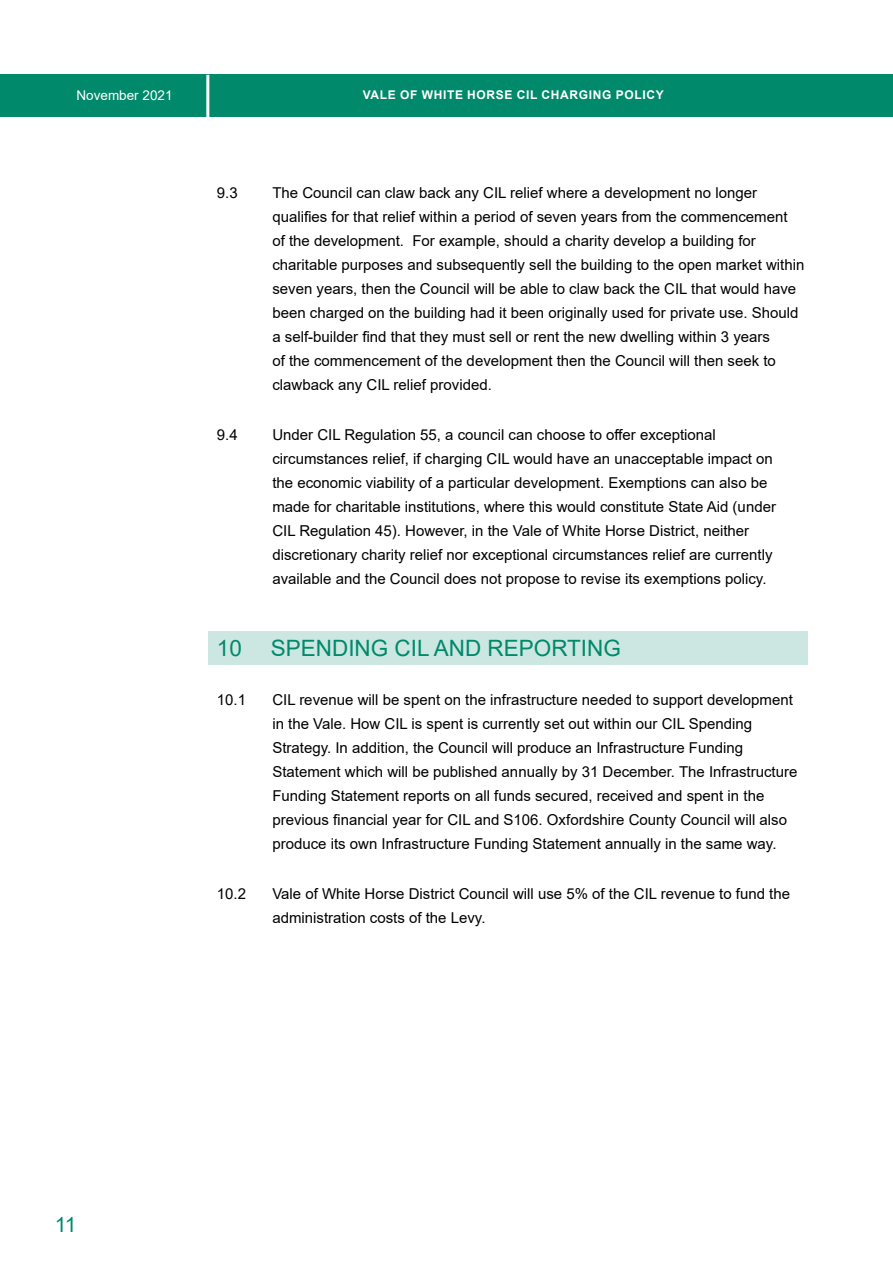
<style>
.page{position:relative;width:893px;height:1263px;background:#fff}
.page>*{position:absolute;margin:0;border:0;box-sizing:border-box;transform-origin:0 0}
.t1{font:22.5px "Arial";color:#00896b}
.t2{font:21px "Arial";color:#00896b}
.t3{font:15px/24px "Arial";color:#000}
.t4{font:13.5px "Arial";color:#fff}
.t5{font:700 12px "Arial";letter-spacing:.055em;color:#fff}
</style>
<div class="page">
<div style="left:0;top:75px;width:893px;height:42px;background:#00896b"></div>
<hr style="left:206px;top:75px;width:3px;height:53px;background:#fff">
<div style="left:208px;top:631px;width:600px;height:34px;background:#cce7e1"></div>
<p class="t4" style="left:77px;top:86px;width:98px">November 2021</p>
<p class="t5" style="left:363px;top:86px;width:302px">VALE OF WHITE HORSE CIL CHARGING POLICY</p>
<p class="t3" style="left:217px;top:181px;width:22px">9.3</p>
<p class="t3" style="left:272px;top:181px;width:533px">The Council can claw back any CIL relief where a development no longer qualifies for that relief within a period of seven years from the commencement<br>of the development. For example, should a charity develop a building for charitable purposes and subsequently sell the building to the open market within seven years, then the Council will be able to claw back the CIL that would have been charged on the building had it been originally used for private use. Should a self-builder find that they must sell or rent the new dwelling within 3 years<br>of the commencement of the development then the Council will then seek to clawback any CIL relief provided.</p>
<p class="t3" style="left:217px;top:422px;width:22px">9.4</p>
<p class="t3" style="left:272px;top:422px;width:505px">Under CIL Regulation 55, a council can choose to offer exceptional circumstances relief, if charging CIL would have an unacceptable impact on the economic viability of a particular development. Exemptions can also be made for charitable institutions, where this would constitute State Aid (under CIL Regulation 45). However, in the Vale of White Horse District, neither discretionary charity relief nor exceptional circumstances relief are currently available and the Council does not propose to revise its exemptions policy.</p>
<h2 class="t2" style="left:55px;top:1210px;width:23px">11</h2>
<h1 class="t1" style="left:217px;top:632px;width:27px">10</h1>
<h1 class="t1" style="left:271px;top:632px;width:352px">SPENDING CIL AND REPORTING</h1>
<p class="t3" style="left:217px;top:688px;width:31px">10.1</p>
<p class="t3" style="left:272px;top:688px;width:527px">CIL revenue will be spent on the infrastructure needed to support development in the Vale. How CIL is spent is currently set out within our CIL Spending Strategy. In addition, the Council will produce an Infrastructure Funding Statement which will be published annually by 31 December. The Infrastructure Funding Statement reports on all funds secured, received and spent in the previous financial year for CIL and S106. Oxfordshire County Council will also produce its own Infrastructure Funding Statement annually in the same way.</p>
<p class="t3" style="left:217px;top:881px;width:31px">10.2</p>
<p class="t3" style="left:272px;top:881px;width:519px">Vale of White Horse District Council will use 5% of the CIL revenue to fund the administration costs of the Levy.</p>
</div>
